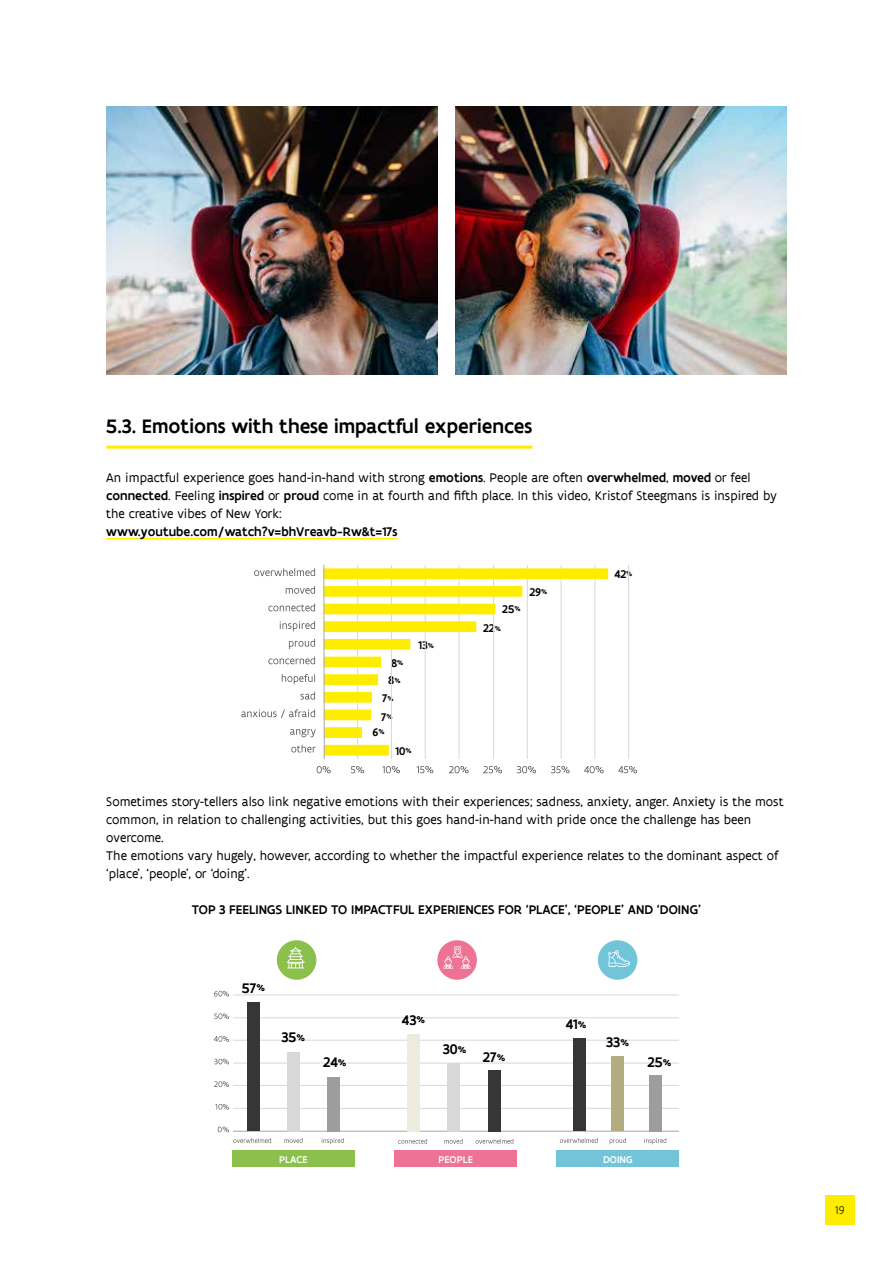
<style>
.page{position:relative;width:893px;height:1263px;background:#fff}
.page>*{position:absolute;margin:0;border:0;box-sizing:border-box;transform-origin:0 0}
.t1{font:500 21px "Flanders Art Sans";color:#000}
.t2{font:500 15px "Flanders Art Sans";color:#000}
.t3{font:13.5px/18px "Flanders Art Sans";color:#000}
.t4{font:500 13.5px "Flanders Art Sans";letter-spacing:.005em;color:#000}
.t5{font:500 12px "Flanders Art Sans";color:#000}
.t6{font:300 12px "Flanders Art Sans";color:#000}
.t7{font:500 10.5px "Flanders Art Sans";letter-spacing:.005em;color:#fff}
.s1{font-weight:500}
.s2{font-size:7.5px}
.s3{font-size:10.5px}
</style>
<div class="page">
<div style="left:825px;top:1195px;width:30px;height:30px;background:#ffed00"></div>
<hr style="left:106px;top:446px;width:426px;height:3px;background:#ffed00">
<hr style="left:106px;top:538px;width:292px;height:1px;background:#ffed00">
<img style="left:106px;top:106px;width:331px;height:269px">
<hr style="left:233px;top:1108px;width:446px;height:1px;background:#d8d8d8">
<hr style="left:233px;top:1085px;width:446px;height:1px;background:#d8d8d8">
<hr style="left:233px;top:1063px;width:446px;height:1px;background:#d8d8d8">
<hr style="left:233px;top:1040px;width:446px;height:1px;background:#d8d8d8">
<hr style="left:233px;top:1017px;width:446px;height:1px;background:#d8d8d8">
<hr style="left:233px;top:994px;width:446px;height:1px;background:#d8d8d8">
<hr style="left:233px;top:1131px;width:446px;height:1px;background:#b3b2b2">
<svg style="left:218px;top:1126px;width:11px;height:6px"></svg>
<svg style="left:215px;top:1104px;width:14px;height:5px"></svg>
<svg style="left:214px;top:1081px;width:15px;height:6px"></svg>
<svg style="left:214px;top:1059px;width:15px;height:5px"></svg>
<svg style="left:214px;top:1036px;width:15px;height:6px"></svg>
<svg style="left:214px;top:1013px;width:15px;height:6px"></svg>
<svg style="left:214px;top:991px;width:15px;height:5px"></svg>
<div style="left:276px;top:939px;width:42px;height:42px;background:#8bc04d;border-radius:50%"></div>
<div style="left:274px;top:938px;width:45px;height:44px;border:3px solid #fff;border-radius:50%"></div>
<svg style="left:287px;top:947px;width:18px;height:21px"></svg>
<svg style="left:436px;top:939px;width:42px;height:42px"></svg>
<div style="left:435px;top:938px;width:44px;height:44px;border:3px solid #fff;border-radius:50%"></div>
<svg style="left:443px;top:946px;width:28px;height:23px"></svg>
<div style="left:597px;top:939px;width:42px;height:42px;background:#72c5d9;border-radius:50%"></div>
<div style="left:595px;top:938px;width:45px;height:44px;border:3px solid #fff;border-radius:50%"></div>
<svg style="left:608px;top:950px;width:22px;height:17px"></svg>
<div style="left:247px;top:1002px;width:12px;height:129px;background:#373636"></div>
<div style="left:287px;top:1052px;width:13px;height:79px;background:#d8d8d8"></div>
<div style="left:327px;top:1077px;width:13px;height:54px;background:#9d9d9c"></div>
<div style="left:407px;top:1034px;width:13px;height:97px;background:#edebdd"></div>
<div style="left:447px;top:1063px;width:13px;height:68px;background:#d8d8d8"></div>
<div style="left:488px;top:1070px;width:13px;height:61px;background:#373636"></div>
<div style="left:573px;top:1039px;width:13px;height:92px;background:#373636"></div>
<div style="left:611px;top:1057px;width:13px;height:74px;background:#b2ac7f"></div>
<div style="left:649px;top:1075px;width:12px;height:56px;background:#9d9d9c"></div>
<div style="left:232px;top:1151px;width:122px;height:16px;background:#8bc04d"></div>
<div style="left:394px;top:1151px;width:123px;height:16px;background:#ee7293"></div>
<div style="left:557px;top:1151px;width:122px;height:16px;background:#72c5d9"></div>
<img style="left:455px;top:106px;width:331px;height:269px">
<hr style="left:357px;top:565px;width:1px;height:194px;background:#d8d8d8">
<hr style="left:391px;top:565px;width:1px;height:194px;background:#d8d8d8">
<hr style="left:425px;top:565px;width:1px;height:194px;background:#d8d8d8">
<hr style="left:459px;top:565px;width:1px;height:194px;background:#d8d8d8">
<hr style="left:493px;top:565px;width:1px;height:194px;background:#d8d8d8">
<hr style="left:527px;top:565px;width:1px;height:194px;background:#d8d8d8">
<hr style="left:561px;top:565px;width:1px;height:194px;background:#d8d8d8">
<hr style="left:594px;top:565px;width:1px;height:194px;background:#d8d8d8">
<hr style="left:628px;top:565px;width:1px;height:194px;background:#d8d8d8">
<svg style="left:325px;top:568px;width:283px;height:188px"></svg>
<svg style="left:323px;top:565px;width:2px;height:194px"></svg>
<svg style="left:317px;top:766px;width:14px;height:7px"></svg>
<svg style="left:351px;top:766px;width:13px;height:7px"></svg>
<svg style="left:382px;top:766px;width:18px;height:7px"></svg>
<svg style="left:417px;top:766px;width:16px;height:7px"></svg>
<svg style="left:449px;top:766px;width:20px;height:7px"></svg>
<svg style="left:483px;top:766px;width:19px;height:7px"></svg>
<svg style="left:517px;top:766px;width:19px;height:7px"></svg>
<svg style="left:551px;top:766px;width:19px;height:7px"></svg>
<svg style="left:584px;top:766px;width:20px;height:7px"></svg>
<svg style="left:618px;top:766px;width:19px;height:7px"></svg>
<svg style="left:254px;top:568px;width:61px;height:8px"></svg>
<svg style="left:286px;top:586px;width:29px;height:8px"></svg>
<svg style="left:268px;top:603px;width:47px;height:8px"></svg>
<svg style="left:280px;top:621px;width:35px;height:10px"></svg>
<svg style="left:289px;top:639px;width:26px;height:10px"></svg>
<svg style="left:268px;top:656px;width:47px;height:8px"></svg>
<svg style="left:282px;top:674px;width:33px;height:10px"></svg>
<svg style="left:301px;top:692px;width:14px;height:8px"></svg>
<svg style="left:241px;top:709px;width:74px;height:9px"></svg>
<svg style="left:290px;top:729px;width:26px;height:8px"></svg>
<svg style="left:291px;top:745px;width:25px;height:7px"></svg>
<svg style="left:233px;top:1138px;width:38px;height:5px"></svg>
<svg style="left:284px;top:1139px;width:18px;height:4px"></svg>
<svg style="left:322px;top:1138px;width:22px;height:6px"></svg>
<svg style="left:398px;top:1139px;width:29px;height:5px"></svg>
<svg style="left:444px;top:1139px;width:19px;height:5px"></svg>
<svg style="left:476px;top:1139px;width:37px;height:5px"></svg>
<svg style="left:560px;top:1138px;width:38px;height:5px"></svg>
<svg style="left:610px;top:1138px;width:16px;height:6px"></svg>
<svg style="left:644px;top:1138px;width:22px;height:6px"></svg>
<h1 class="t1" style="left:106px;top:413px;width:427px">5.3. Emotions with these impactful experiences</h1>
<p class="t3" style="left:106px;top:468px;width:672px">An impactful experience goes hand-in-hand with strong <span class="s1">emotions</span>. People are often <span class="s1">overwhelmed</span>, <span class="s1">moved</span> or feel <span class="s1">connected</span>. Feeling <span class="s1">inspired</span> or <span class="s1">proud</span> come in at fourth and fifth place. In this video, Kristof Steegmans is inspired by the creative vibes of New York:</p>
<p class="t4" style="left:106px;top:523px;width:293px">www.youtube.com/watch?v=bhVreavb-Rw&amp;t=17s</p>
<p class="t5" style="left:418px;top:638px;width:17px">13<span class="s2">%</span></p>
<p class="t5" style="left:391px;top:655px;width:14px">8<span class="s2">%</span></p>
<p class="t5" style="left:388px;top:673px;width:14px">8<span class="s2">%</span></p>
<p class="t5" style="left:382px;top:691px;width:13px">7<span class="s2">%</span></p>
<p class="t5" style="left:381px;top:709px;width:13px">7<span class="s2">%</span></p>
<p class="t5" style="left:373px;top:724px;width:14px">6<span class="s2">%</span></p>
<p class="t5" style="left:396px;top:743px;width:18px">10<span class="s2">%</span></p>
<p class="t5" style="left:502px;top:601px;width:20px">25<span class="s2">%</span></p>
<p class="t5" style="left:483px;top:621px;width:19px">22<span class="s2">%</span></p>
<p class="t5" style="left:529px;top:584px;width:20px">29<span class="s2">%</span></p>
<p class="t5" style="left:614px;top:566px;width:20px">42<span class="s2">%</span></p>
<p class="t3" style="left:106px;top:792px;width:679px">Sometimes story-tellers also link negative emotions with their experiences; sadness, anxiety, anger. Anxiety is the most common, in relation to challenging activities, but this goes hand-in-hand with pride once the challenge has been overcome.<br>The emotions vary hugely, however, according to whether the impactful experience relates to the dominant aspect of ‘place’, ‘people’, or ‘doing’.</p>
<p class="t4" style="left:192px;top:901px;width:511px">TOP 3 FEELINGS LINKED TO IMPACTFUL EXPERIENCES FOR ‘PLACE’, ‘PEOPLE’ AND ‘DOING’</p>
<p class="t2" style="left:242px;top:978px;width:25px">57<span class="s3">%</span></p>
<p class="t2" style="left:281px;top:1028px;width:25px">35<span class="s3">%</span></p>
<p class="t2" style="left:323px;top:1053px;width:25px">24<span class="s3">%</span></p>
<p class="t2" style="left:402px;top:1010px;width:25px">43<span class="s3">%</span></p>
<p class="t2" style="left:443px;top:1040px;width:25px">30<span class="s3">%</span></p>
<p class="t2" style="left:483px;top:1048px;width:24px">27<span class="s3">%</span></p>
<p class="t2" style="left:566px;top:1015px;width:22px">41<span class="s3">%</span></p>
<p class="t2" style="left:606px;top:1033px;width:24px">33<span class="s3">%</span></p>
<p class="t2" style="left:647px;top:1053px;width:25px">25<span class="s3">%</span></p>
<p class="t7" style="left:279px;top:1153px;width:30px">PLACE</p>
<p class="t7" style="left:438px;top:1153px;width:36px">PEOPLE</p>
<p class="t7" style="left:603px;top:1153px;width:31px">DOING</p>
<p class="t6" style="left:835px;top:1203px;width:11px">19</p>
</div>
